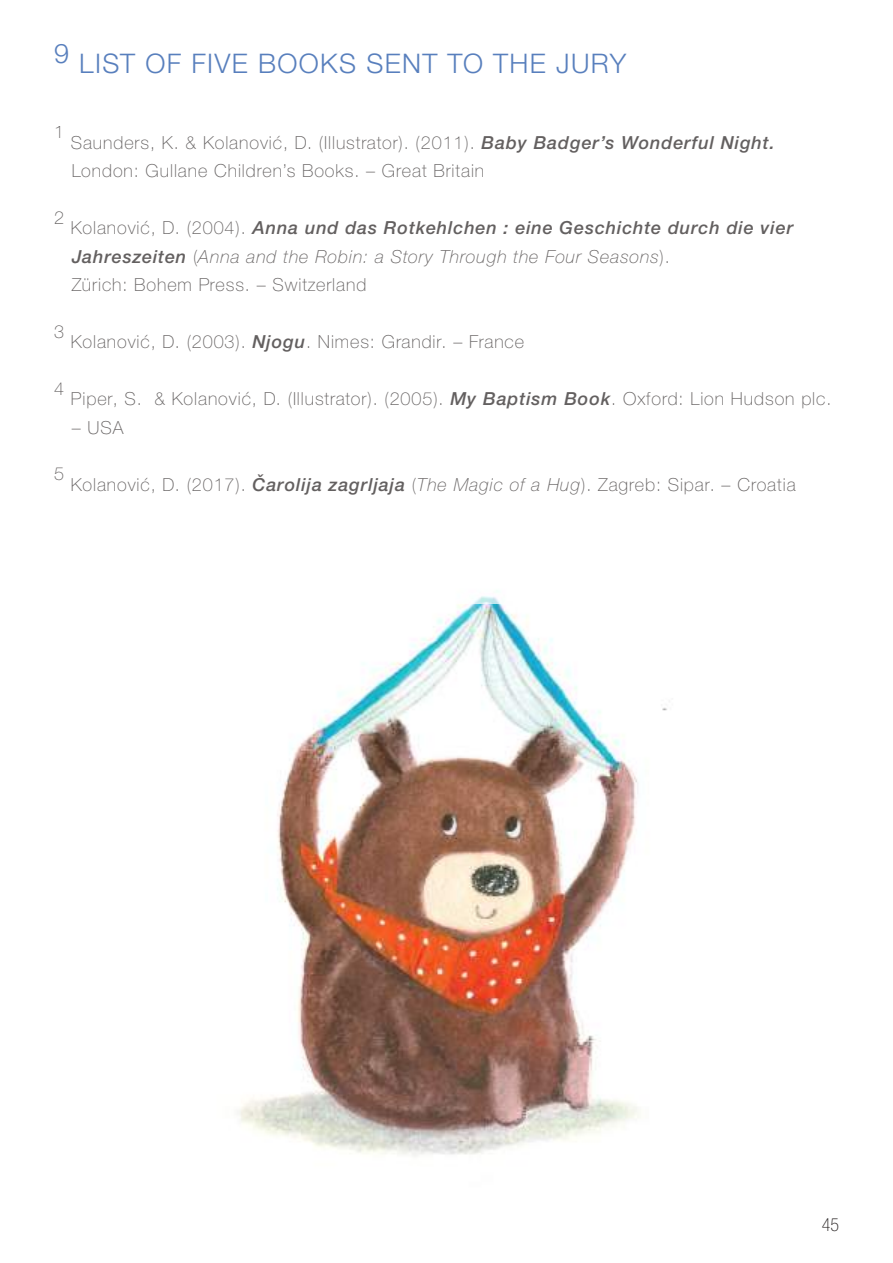
<style>
.page{position:relative;width:893px;height:1263px;background:#fff}
.page>*{position:absolute;margin:0;border:0;box-sizing:border-box;transform-origin:0 0}
.t1{font:300 27px "Helvetica Neue LTW1 G";letter-spacing:.05em;color:#587fbd}
.t2{font:100 18px/28.5px "Helvetica Neue LTW1 G";letter-spacing:.05em;color:#241f1f}
.t3{font:italic 500 18px/28.5px "Helvetica Neue LTW1 G";letter-spacing:.05em;color:#241f1f}
.t4{font:100 condensed 18px "Helvetica Neue LTW1 G";color:#241f1f}
.s1{font-weight:500;font-style:italic}
.s2{font-weight:100;font-style:normal}
.s3{font-weight:100}
.s4{font-style:italic}
</style>
<div class="page">
<img style="left:237px;top:604px;width:430px;height:553px">
<h1 class="t1" style="left:54px;top:47px;width:574px">9 LIST OF FIVE BOOKS SENT TO THE JURY</h1>
<p class="t2" style="left:54px;top:118px;width:12px">1</p>
<p class="t2" style="left:71px;top:128px;width:705px">Saunders, K. &amp; Kolanović, D. (Illustrator). (2011). <span class="s1">Baby Badger’s Wonderful Night.<br></span>London: Gullane Children’s Books. – Great Britain</p>
<p class="t2" style="left:54px;top:203px;width:12px">2</p>
<p class="t3" style="left:71px;top:214px;width:724px"><span class="s2">Kolanović, D. (2004).</span> Anna und das Rotkehlchen : eine Geschichte durch die vier<br>Jahreszeiten <span class="s2">(</span><span class="s3">Anna and the Robin: a Story Through the Four Seasons</span><span class="s2">).<br>Zürich: Bohem Press. – Switzerland</span></p>
<p class="t2" style="left:54px;top:317px;width:12px">3</p>
<p class="t2" style="left:71px;top:328px;width:455px">Kolanović, D. (2003). <span class="s1">Njogu</span>. Nimes: Grandir. – France</p>
<p class="t2" style="left:54px;top:374px;width:12px">4</p>
<p class="t2" style="left:71px;top:385px;width:762px">Piper, S. &amp; Kolanović, D. (Illustrator). (2005). <span class="s1">My Baptism Book</span>. Oxford: Lion Hudson plc.</p>
<p class="t2" style="left:72px;top:413px;width:53px">– USA</p>
<p class="t2" style="left:54px;top:460px;width:12px">5</p>
<p class="t2" style="left:71px;top:470px;width:726px">Kolanović, D. (2017). <span class="s1">Čarolija zagrljaja</span> (<span class="s4">The Magic of a Hug</span>). Zagreb: Sipar. – Croatia</p>
<p class="t4" style="left:822px;top:1214px;width:19px">45</p>
</div>
